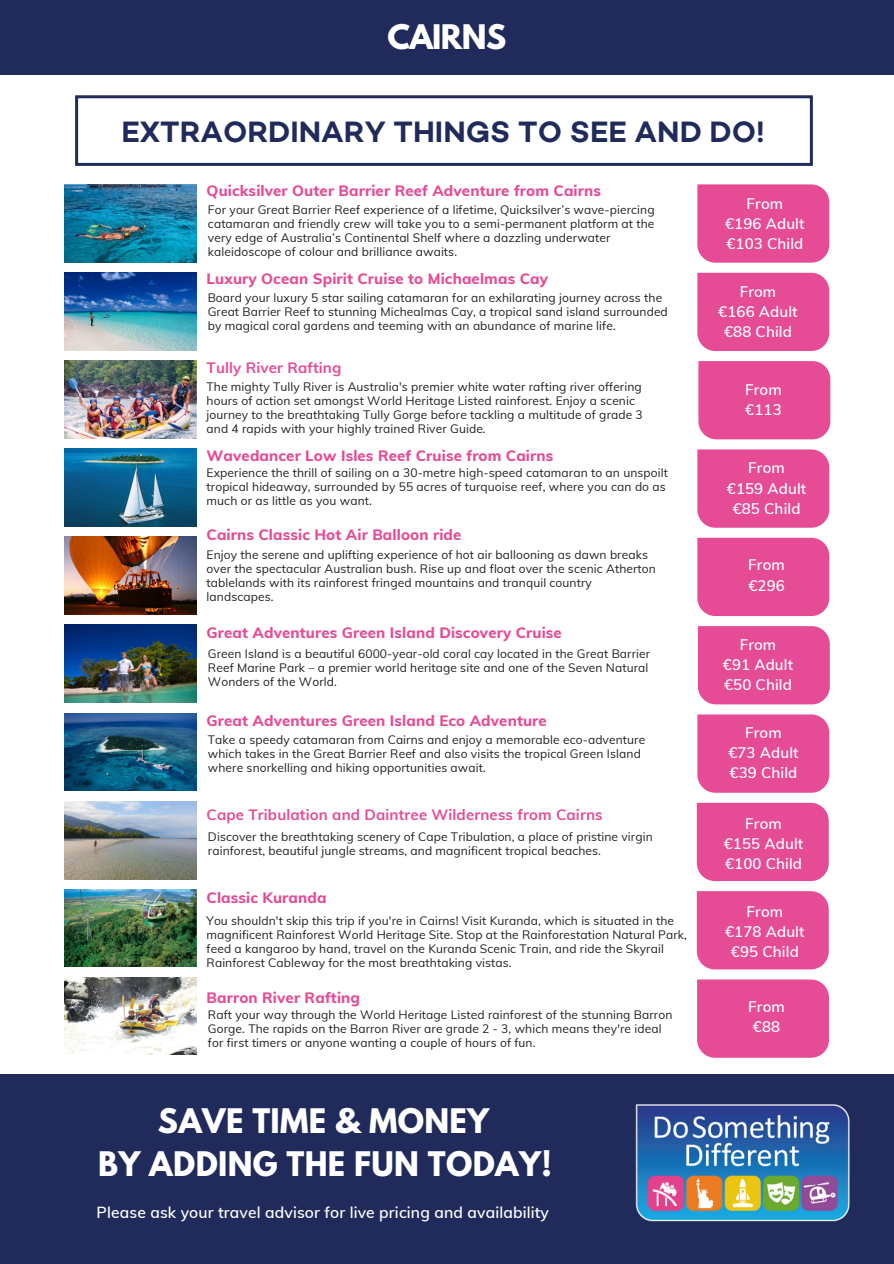
<style>
.page{position:relative;width:894px;height:1264px;background:#fff}
.page>*{position:absolute;margin:0;border:0;box-sizing:border-box;transform-origin:0 0}
.t1{font:700 30px/42.8px "League Spartan";letter-spacing:.01em;color:#fff;text-align:center}
.t2{font:600 30px "Campton";color:#202b5b}
.t3{font:600 15.6px "Muli";letter-spacing:.01em;color:#fff}
.t4{font:800 15px "Muli";letter-spacing:.01em;color:#e64b95}
.t5{font:600 15px/20.2px "Muli";letter-spacing:.01em;color:#fff;text-align:center}
.t6{font:700 15px "Muli";letter-spacing:.01em;color:#e64b95}
.t7{font:12px/14px "Muli";letter-spacing:.01em;color:#231f20}
</style>
<div class="page">
<div style="left:0;top:0;width:893px;height:74px;background:#202b5b"></div>
<div style="left:0;top:1074px;width:893px;height:189px;background:#202b5b"></div>
<svg style="left:75px;top:95px;width:737px;height:71px"></svg>
<div style="left:697px;top:184px;width:132px;height:79px;background:#e64b95"></div>
<div style="left:697px;top:273px;width:132px;height:78px;background:#e64b95"></div>
<div style="left:698px;top:361px;width:132px;height:78px;background:#e64b95"></div>
<div style="left:697px;top:449px;width:132px;height:78px;background:#e64b95"></div>
<div style="left:697px;top:538px;width:132px;height:78px;background:#e64b95"></div>
<div style="left:697px;top:626px;width:132px;height:78px;background:#e64b95"></div>
<div style="left:697px;top:714px;width:132px;height:78px;background:#e64b95"></div>
<div style="left:696px;top:802px;width:132px;height:79px;background:#e64b95"></div>
<div style="left:696px;top:891px;width:132px;height:78px;background:#e64b95"></div>
<div style="left:697px;top:979px;width:131px;height:78px;background:#e64b95"></div>
<img style="left:65px;top:184px;width:131px;height:78px">
<img style="left:635px;top:1104px;width:215px;height:118px">
<img style="left:65px;top:272px;width:131px;height:78px">
<img style="left:65px;top:360px;width:131px;height:78px">
<img style="left:65px;top:448px;width:131px;height:78px">
<img style="left:65px;top:537px;width:131px;height:77px">
<img style="left:65px;top:625px;width:131px;height:77px">
<img style="left:65px;top:713px;width:131px;height:77px">
<img style="left:65px;top:889px;width:131px;height:77px">
<img style="left:65px;top:977px;width:131px;height:77px">
<img style="left:65px;top:801px;width:131px;height:78px">
<h2 class="t1" style="left:387px;top:20px;width:120px">CAIRNS</h2>
<h1 class="t2" style="left:121px;top:113px;width:644px">EXTRAORDINARY THINGS TO SEE AND DO!</h1>
<h2 class="t4" style="left:206px;top:181px;width:396px">Quicksilver Outer Barrier Reef Adventure from Cairns</h2>
<h2 class="t7" style="left:208px;top:202px;width:448px">For your Great Barrier Reef experience of a lifetime, Quicksilver’s wave-piercing catamaran and friendly crew will take you to a semi-permanent platform at the very edge of Australia’s Continental Shelf where a dazzling underwater kaleidoscope of colour and brilliance awaits.</h2>
<p class="t4" style="left:206px;top:269px;width:343px">Luxury Ocean Spirit Cruise to Michaelmas Cay</p>
<h2 class="t7" style="left:208px;top:291px;width:461px">Board your luxury 5 star sailing catamaran for an exhilarating journey across the<br>Great Barrier Reef to stunning Michealmas Cay, a tropical sand island surrounded by magical coral gardens and teeming with an abundance of marine life.</h2>
<h2 class="t6" style="left:206px;top:358px;width:136px">Tully River Rafting</h2>
<p class="t7" style="left:206px;top:379px;width:437px">The mighty Tully River is Australia's premier white water rafting river offering hours of action set amongst World Heritage Listed rainforest. Enjoy a scenic journey to the breathtaking Tully Gorge before tackling a multitude of grade 3 and 4 rapids with your highly trained River Guide.</p>
<h2 class="t4" style="left:206px;top:446px;width:348px">Wavedancer Low Isles Reef Cruise from Cairns</h2>
<p class="t7" style="left:206px;top:466px;width:463px">Experience the thrill of sailing on a 30-metre high-speed catamaran to an unspoilt tropical hideaway, surrounded by 55 acres of turquoise reef, where you can do as much or as little as you want.</p>
<p class="t4" style="left:206px;top:525px;width:256px">Cairns Classic Hot Air Balloon ride</p>
<h2 class="t7" style="left:206px;top:547px;width:450px">Enjoy the serene and uplifting experience of hot air ballooning as dawn breaks over the spectacular Australian bush. Rise up and float over the scenic Atherton tablelands with its rainforest fringed mountains and tranquil country landscapes.</h2>
<p class="t4" style="left:206px;top:622px;width:356px">Great Adventures Green Island Discovery Cruise</p>
<p class="t7" style="left:208px;top:646px;width:443px">Green Island is a beautiful 6000-year-old coral cay located in the Great Barrier<br>Reef Marine Park – a premier world heritage site and one of the Seven Natural<br>Wonders of the World.</p>
<h2 class="t4" style="left:206px;top:711px;width:341px">Great Adventures Green Island Eco Adventure</h2>
<h2 class="t7" style="left:208px;top:732px;width:438px">Take a speedy catamaran from Cairns and enjoy a memorable eco-adventure which takes in the Great Barrier Reef and also visits the tropical Green Island where snorkelling and hiking opportunities await.</h2>
<h2 class="t6" style="left:206px;top:804px;width:397px">Cape Tribulation and Daintree Wilderness from Cairns</h2>
<h2 class="t7" style="left:208px;top:829px;width:446px">Discover the breathtaking scenery of Cape Tribulation, a place of pristine virgin rainforest, beautiful jungle streams, and magnificent tropical beaches.</h2>
<h2 class="t4" style="left:206px;top:887px;width:121px">Classic Kuranda</h2>
<p class="t7" style="left:206px;top:913px;width:482px">You shouldn't skip this trip if you're in Cairns! Visit Kuranda, which is situated in the magnificent Rainforest World Heritage Site. Stop at the Rainforestation Natural Park, feed a kangaroo by hand, travel on the Kuranda Scenic Train, and ride the Skyrail Rainforest Cableway for the most breathtaking vistas.</p>
<p class="t4" style="left:206px;top:987px;width:155px">Barron River Rafting</p>
<p class="t7" style="left:208px;top:1007px;width:466px">Raft your way through the World Heritage Listed rainforest of the stunning Barron<br>Gorge. The rapids on the Barron River are grade 2 - 3, which means they're ideal for first timers or anyone wanting a couple of hours of fun.</p>
<p class="t1" style="left:98px;top:1103px;width:455px">SAVE TIME &amp; MONEY<br>BY ADDING THE FUN TODAY!</p>
<h2 class="t3" style="left:97px;top:1202px;width:453px">Please ask your travel advisor for live pricing and availability</h2>
<h2 class="t5" style="left:725px;top:193px;width:81px">From<br>€196 Adult €103 Child</h2>
<h2 class="t5" style="left:718px;top:281px;width:81px">From<br>€166 Adult €88 Child</h2>
<h2 class="t5" style="left:745px;top:379px;width:38px;text-align:left">From €113</h2>
<h2 class="t5" style="left:726px;top:457px;width:81px">From<br>€159 Adult €85 Child</h2>
<h2 class="t5" style="left:748px;top:554px;width:38px;text-align:left">From €296</h2>
<h2 class="t5" style="left:722px;top:634px;width:72px">From<br>€91 Adult €50 Child</h2>
<h2 class="t5" style="left:728px;top:722px;width:72px">From<br>€73 Adult €39 Child</h2>
<h2 class="t5" style="left:723px;top:812px;width:81px">From<br>€155 Adult €100 Child</h2>
<h1 class="t5" style="left:725px;top:900px;width:81px">From<br>€178 Adult €95 Child</h1>
<p class="t5" style="left:748px;top:996px;width:38px">From €88</p>
</div>
